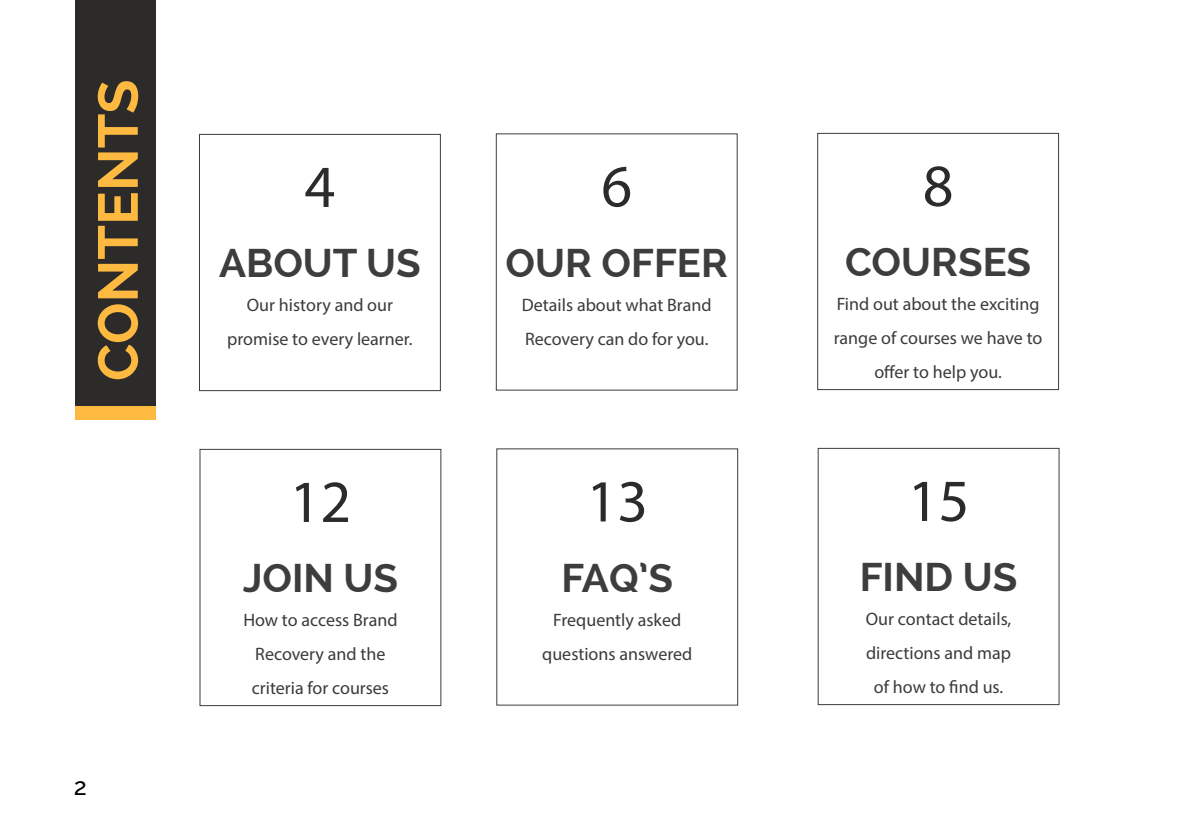
<style>
.page{position:relative;width:1191px;height:840px;background:#fff}
.page>*{position:absolute;margin:0;border:0;box-sizing:border-box;transform-origin:0 0}
.t1{font:60px "Myriad Pro";color:#2c2b2a}
.t2{font:700 56px "Raleway";color:#fdb940}
.t3{font:700 40px "Raleway";color:#3d3c3e}
.t4{font:500 24px "Raleway";color:#000}
.t5{font:18px/34px "Myriad Pro";color:#3c3a3b;text-align:center}
</style>
<div class="page">
<div style="left:199px;top:134px;width:242px;height:257px;border:1px solid #3d3c3e"></div>
<div style="left:496px;top:448px;width:242px;height:257px;border:1px solid #3d3c3e"></div>
<div style="left:817px;top:133px;width:242px;height:257px;border:1px solid #3d3c3e"></div>
<div style="left:75px;top:0;width:81px;height:411px;background:#2c2b2a"></div>
<div style="left:75px;top:406px;width:81px;height:14px;background:#fdb940"></div>
<h2 class="t2" style="left:86px;top:381px;width:303px;rotate:-90deg">CONTENTS</h2>
<h3 class="t4" style="left:74px;top:771px;width:15px">2</h3>
<h1 class="t1" style="left:304px;top:150px;width:32px">4</h1>
<h3 class="t3" style="left:219px;top:240px;width:203px">ABOUT US</h3>
<p class="t5" style="left:227px;top:287px;width:187px">Our history and our promise to every learner.</p>
<h1 class="t1" style="left:290px;top:464px;width:63px">12</h1>
<h3 class="t3" style="left:243px;top:554px;width:157px">JOIN US</h3>
<p class="t5" style="left:243px;top:602px;width:156px">How to access Brand<br>Recovery and the criteria for courses</p>
<h1 class="t1" style="left:601px;top:149px;width:32px">6</h1>
<h3 class="t3" style="left:505px;top:239px;width:224px">OUR OFFER</h3>
<p class="t5" style="left:522px;top:287px;width:191px;text-align:left">Details about what Brand<br>Recovery can do for you.</p>
<h1 class="t1" style="left:586px;top:464px;width:63px">13</h1>
<h3 class="t3" style="left:561px;top:554px;width:113px">FAQ’S</h3>
<p class="t5" style="left:542px;top:602px;width:151px">Frequently asked questions answered</p>
<h1 class="t1" style="left:922px;top:149px;width:32px">8</h1>
<h3 class="t3" style="left:845px;top:239px;width:187px">COURSES</h3>
<p class="t5" style="left:834px;top:286px;width:210px">Find out about the exciting range of courses we have to offer to help you.</p>
<h1 class="t1" style="left:907px;top:463px;width:63px">15</h1>
<h3 class="t3" style="left:859px;top:553px;width:159px">FIND US</h3>
<p class="t5" style="left:866px;top:601px;width:147px">Our contact details, directions and map of how to find us.</p>
</div>
